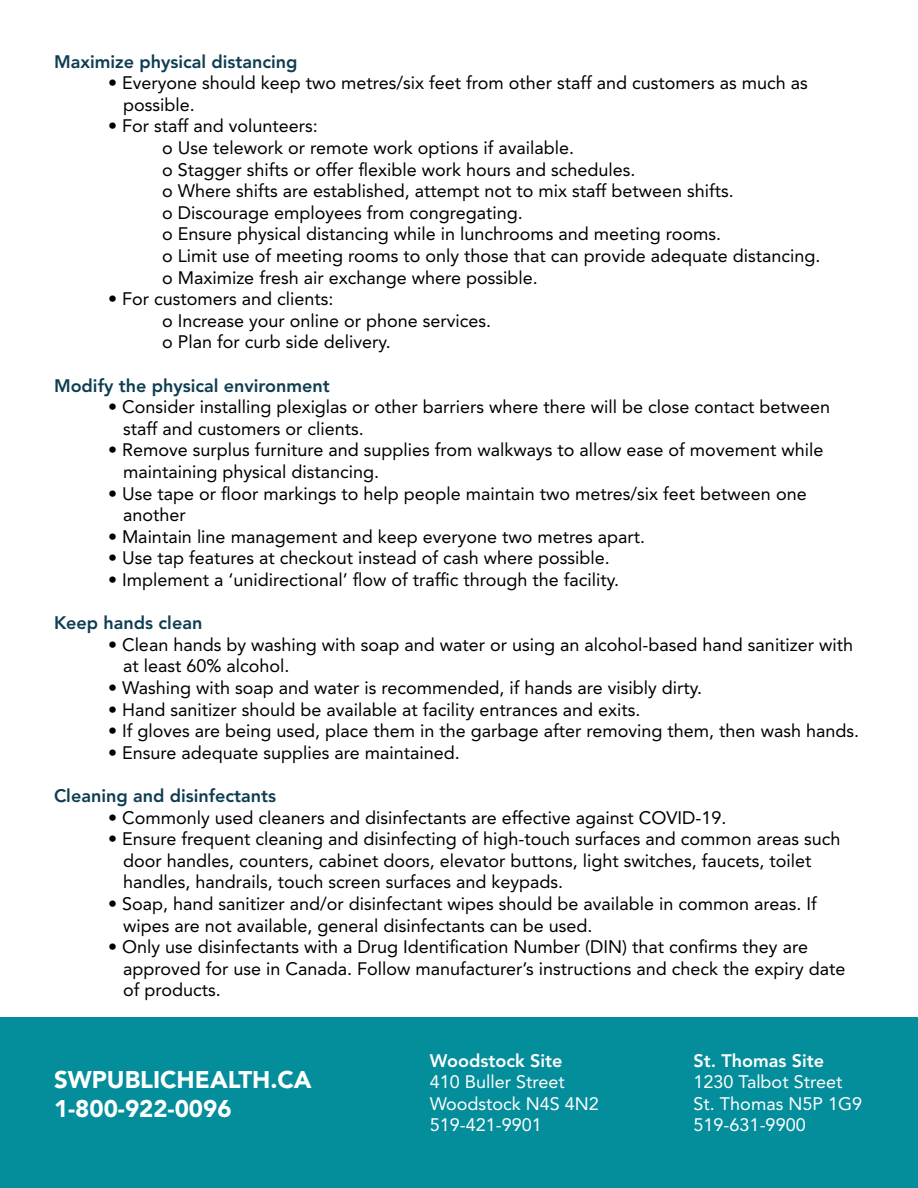
<style>
.page{position:relative;width:918px;height:1188px;background:#fff}
.page>*{position:absolute;margin:0;border:0;box-sizing:border-box;transform-origin:0 0}
.t1{font:900 24px/28.8px "Avenir LT Std";color:#fff}
.t2{font:18px/21.6px "Avenir LT Std";color:#000}
.t3{font:800 18px "Avenir LT Std";color:#0e3d51}
.t4{font:18px/21.6px "Avenir LT Std";color:#fff}
.t5{font:800 18px "Avenir LT Std";color:#fff}
</style>
<div class="page">
<div style="left:0;top:1017px;width:918px;height:171px;background:#048e9b"></div>
<p class="t3" style="left:54px;top:51px;width:245px">Maximize physical distancing</p>
<p class="t2" style="left:123px;top:72px;width:686px;text-indent:-15px">• Everyone should keep two metres/six feet from other staff and customers as much as possible.</p>
<p class="t2" style="left:162px;top:116px;width:660px;text-indent:-54px">• For staff and volunteers:<br>o Use telework or remote work options if available.<br>o Stagger shifts or offer flexible work hours and schedules.<br>o Where shifts are established, attempt not to mix staff between shifts.<br>o Discourage employees from congregating.<br>o Ensure physical distancing while in lunchrooms and meeting rooms.<br>o Limit use of meeting rooms to only those that can provide adequate distancing. o Maximize fresh air exchange where possible.</p>
<p class="t2" style="left:162px;top:288px;width:331px;text-indent:-54px">• For customers and clients:<br>o Increase your online or phone services. o Plan for curb side delivery.</p>
<p class="t3" style="left:54px;top:375px;width:277px">Modify the physical environment</p>
<p class="t2" style="left:123px;top:396px;width:709px;text-indent:-15px">• Consider installing plexiglas or other barriers where there will be close contact between staff and customers or clients.</p>
<p class="t2" style="left:123px;top:440px;width:702px;text-indent:-15px">• Remove surplus furniture and supplies from walkways to allow ease of movement while maintaining physical distancing.</p>
<p class="t2" style="left:123px;top:483px;width:685px;text-indent:-15px">• Use tape or floor markings to help people maintain two metres/six feet between one another</p>
<p class="t2" style="left:108px;top:526px;width:539px">• Maintain line management and keep everyone two metres apart.</p>
<p class="t2" style="left:108px;top:548px;width:503px">• Use tap features at checkout instead of cash where possible.</p>
<p class="t2" style="left:108px;top:569px;width:513px">• Implement a ‘unidirectional’ flow of traffic through the facility.</p>
<p class="t3" style="left:54px;top:612px;width:150px">Keep hands clean</p>
<p class="t2" style="left:123px;top:634px;width:732px;text-indent:-15px">• Clean hands by washing with soap and water or using an alcohol-based hand sanitizer with at least 60% alcohol.</p>
<p class="t2" style="left:108px;top:677px;width:596px">• Washing with soap and water is recommended, if hands are visibly dirty.</p>
<p class="t2" style="left:108px;top:699px;width:534px">• Hand sanitizer should be available at facility entrances and exits.</p>
<p class="t2" style="left:108px;top:720px;width:753px">• If gloves are being used, place them in the garbage after removing them, then wash hands.</p>
<p class="t2" style="left:108px;top:742px;width:353px">• Ensure adequate supplies are maintained.</p>
<p class="t3" style="left:54px;top:785px;width:224px">Cleaning and disinfectants</p>
<p class="t2" style="left:108px;top:807px;width:620px">• Commonly used cleaners and disinfectants are effective against COVID-19.</p>
<p class="t2" style="left:123px;top:828px;width:719px;text-indent:-15px">• Ensure frequent cleaning and disinfecting of high-touch surfaces and common areas such door handles, counters, cabinet doors, elevator buttons, light switches, faucets, toilet handles, handrails, touch screen surfaces and keypads.</p>
<p class="t2" style="left:123px;top:893px;width:695px;text-indent:-15px">• Soap, hand sanitizer and/or disinfectant wipes should be available in common areas. If wipes are not available, general disinfectants can be used.</p>
<p class="t2" style="left:123px;top:936px;width:724px;text-indent:-15px">• Only use disinfectants with a Drug Identification Number (DIN) that confirms they are approved for use in Canada. Follow manufacturer’s instructions and check the expiry date of products.</p>
<h1 class="t1" style="left:54px;top:1065px;width:259px">SWPUBLICHEALTH.CA<br>1-800-922-0096</h1>
<p class="t5" style="left:430px;top:1050px;width:134px">Woodstock Site</p>
<p class="t4" style="left:430px;top:1071px;width:171px">410 Buller Street<br>Woodstock N4S 4N2<br>519-421-9901</p>
<p class="t5" style="left:694px;top:1050px;width:132px">St. Thomas Site</p>
<p class="t4" style="left:694px;top:1071px;width:170px">1230 Talbot Street<br>St. Thomas N5P 1G9<br>519-631-9900</p>
</div>
